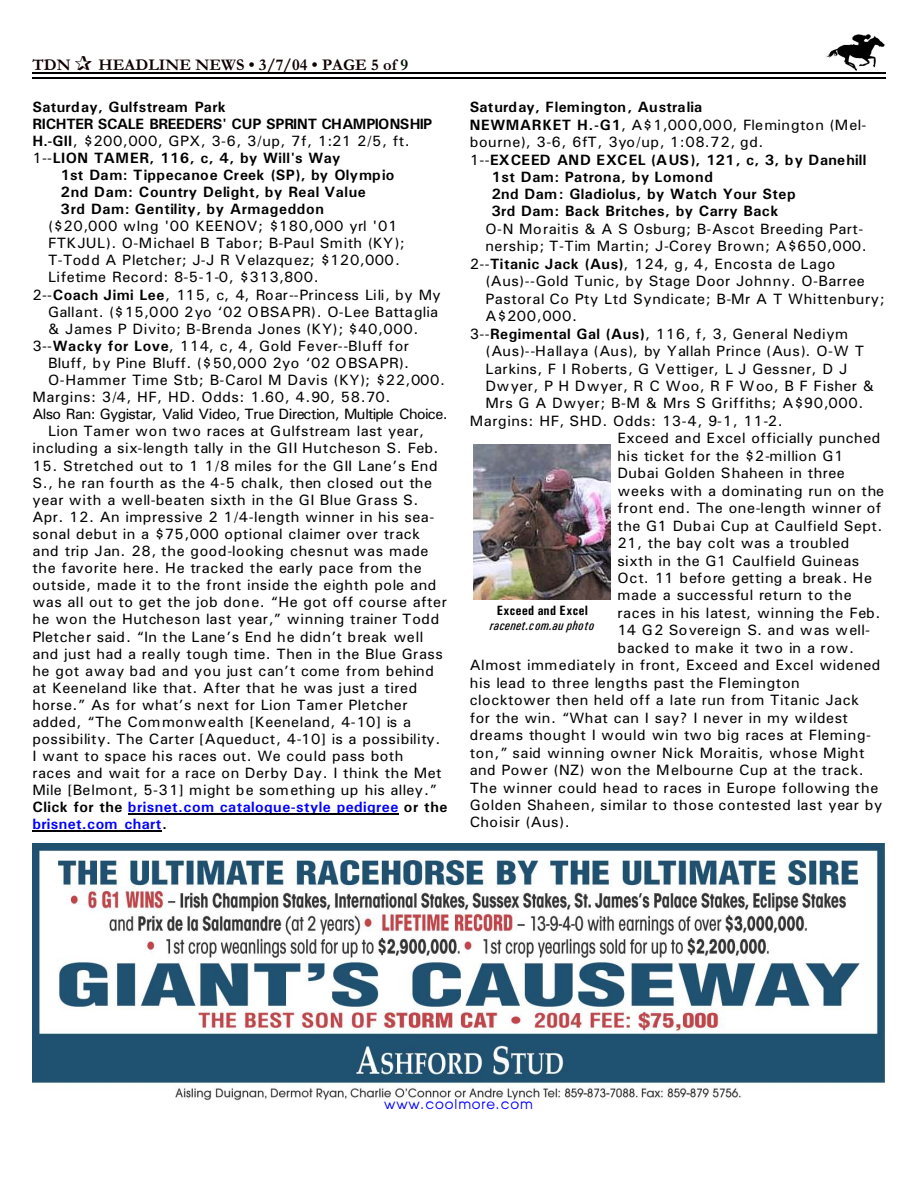
<style>
.page{position:relative;width:918px;height:1188px;background:#fff}
.page>*{position:absolute;margin:0;border:0;box-sizing:border-box;transform-origin:0 0}
.t1{font:700 16.5px "Garamond";letter-spacing:.005em;color:#0f0000}
.t2{font:15px/17.1px "Univers";letter-spacing:.03em;color:#000}
.t3{font:700 15px "Univers";letter-spacing:.03em;color:#000}
.t4{font:15px "Univers";letter-spacing:.01em;color:#000}
.t5{font:700 15px "Univers";letter-spacing:.01em;color:#000}
.t6{font:15px "Univers";letter-spacing:.06em;color:#000}
.t7{font:15px "Univers";letter-spacing:.055em;color:#000}
.t8{font:15px "Univers";letter-spacing:-.04em;color:#000}
.t9{font:700 15px "Univers";letter-spacing:-.02em;color:#000}
.t10{font:italic 13.5px "Univers Condensed";letter-spacing:.015em;color:#000}
.t11{font:13.5px "Advance";letter-spacing:.065em;color:#00f}
.t12{font:700 13.5px "Univers Condensed";letter-spacing:.035em;color:#000}
.s1{color:#001400}
.s2{font-weight:700}
.s3{font-weight:400}
.s4{font-weight:700;color:#00f}
</style>
<div class="page">
<img style="left:826px;top:34px;width:59px;height:36px">
<hr style="left:32px;top:72px;width:853px;height:1px;background:#000">
<hr style="left:32px;top:77px;width:853px;height:2px;background:#000">
<img style="left:32px;top:844px;width:852px;height:257px">
<img style="left:474px;top:445px;width:136px;height:154px">
<hr style="left:128px;top:814px;width:271px;height:1px;background:#000">
<hr style="left:32px;top:831px;width:130px;height:1px;background:#000">
<p class="t1" style="left:32px;top:59px;width:40px">TDN</p>
<p class="t1" style="left:98px;top:59px;width:311px">HEADLINE NEWS • 3/7/04 • PAGE 5 of <span class="s1">9</span></p>
<p class="t3" style="left:32px;top:102px;width:195px">Saturday, Gulfstream Park</p>
<p class="t9" style="left:32px;top:119px;width:401px">RICHTER SCALE BREEDERS' CUP SPRINT CHAMPIONSHIP</p>
<p class="t2" style="left:32px;top:134px;width:379px"><span class="s2">H.-GII</span>, $200,000, GPX, 3-6, 3/up, 7f, 1:21 2/5, ft.</p>
<p class="t3" style="left:32px;top:153px;width:310px"><span class="s3">1--</span>LION TAMER, 116, c, 4, by Will's Way</p>
<p class="t5" style="left:61px;top:170px;width:335px">1st Dam: Tippecanoe Creek (SP), by Olympio</p>
<p class="t3" style="left:61px;top:187px;width:307px">2nd Dam: Country Delight, by Real Value</p>
<p class="t3" style="left:61px;top:204px;width:265px">3rd Dam: Gentility, by Armageddon</p>
<p class="t2" style="left:48px;top:219px;width:351px">($20,000 wlng '00 KEENOV; $180,000 yrl '01</p>
<p class="t2" style="left:48px;top:236px;width:358px">FTKJUL). O-Michael B Tabor; B-Paul Smith (KY);</p>
<p class="t2" style="left:48px;top:253px;width:353px">T-Todd A Pletcher; J-J R Velazquez; $120,000.</p>
<p class="t2" style="left:48px;top:270px;width:272px">Lifetime Record: 8-5-1-0, $313,800.</p>
<p class="t4" style="left:32px;top:289px;width:410px">2--<span class="s2">Coach Jimi Lee</span>, 115, c, 4, Roar--Princess Lili, by My</p>
<p class="t4" style="left:48px;top:306px;width:392px">Gallant. ($15,000 2yo ‘02 OBSAPR). O-Lee Battaglia</p>
<p class="t2" style="left:48px;top:321px;width:372px">&amp; James P Divito; B-Brenda Jones (KY); $40,000.</p>
<p class="t2" style="left:32px;top:338px;width:378px">3--<span class="s2">Wacky for Love</span>, 114, c, 4, Gold Fever--Bluff for</p>
<p class="t2" style="left:48px;top:356px;width:363px">Bluff, by Pine Bluff. ($50,000 2yo ‘02 OBSAPR).</p>
<p class="t2" style="left:48px;top:373px;width:399px">O-Hammer Time Stb; B-Carol M Davis (KY); $22,000.</p>
<p class="t2" style="left:32px;top:390px;width:360px">Margins: 3/4, HF, HD. Odds: 1.60, 4.90, 58.70.</p>
<p class="t8" style="left:32px;top:409px;width:417px">Also Ran: Gygistar, Valid Video, True Direction, Multiple Choice.</p>
<p class="t2" style="left:48px;top:424px;width:378px">Lion Tamer won two races at Gulfstream last year,</p>
<p class="t2" style="left:32px;top:441px;width:408px">including a six-length tally in the GII Hutcheson S. Feb.</p>
<p class="t2" style="left:32px;top:458px;width:417px">15. Stretched out to 1 1/8 miles for the GII Lane’s End S., he ran fourth as the 4-5 chalk, then closed out the year with a well-beaten sixth in the GI Blue Grass S.<br>Apr. 12. An impressive 2 1/4-length winner in his sea&shy;sonal debut in a $75,000 optional claimer over track and trip Jan. 28, the good-looking chesnut was made the favorite here. He tracked the early pace from the outside, made it to the front inside the eighth pole and was all out to get the job done. “He got off course after he won the Hutcheson last year,” winning trainer Todd Pletcher said. “In the Lane’s End he didn’t break well and just had a really tough time. Then in the Blue Grass he got away bad and you just can’t come from behind at Keeneland like that. After that he was just a tired horse.” As for what’s next for Lion Tamer Pletcher added, “The Commonwealth [Keeneland, 4-10] is a possibility. The Carter [Aqueduct, 4-10] is a possibility.<br>I want to space his races out. We could pass both<br>races and wait for a race on Derby Day. I think the Met Mile [Belmont, 5-31] might be something up his alley.” <span class="s2">Click for the</span> <span class="s4">brisnet.com catalogue-style pedigree</span> <span class="s2">or the </span><span class="s4">brisnet.com chart</span><span class="s2">.</span></p>
<p class="t5" style="left:470px;top:102px;width:234px">Saturday, Flemington, Australia</p>
<p class="t4" style="left:470px;top:119px;width:398px"><span class="s2">NEWMARKET H.-G1</span>, A$1,000,000, Flemington (Mel-</p>
<p class="t2" style="left:470px;top:135px;width:295px">bourne), 3-6, 6fT, 3yo/up, 1:08.72, gd.</p>
<p class="t5" style="left:470px;top:154px;width:398px"><span class="s3">1--</span>EXCEED AND EXCEL (AUS), 121, c, 3, by Danehill</p>
<p class="t3" style="left:491px;top:171px;width:223px">1st Dam: Patrona, by Lomond</p>
<p class="t3" style="left:491px;top:189px;width:306px">2nd Dam: Gladiolus, by Watch Your Step</p>
<p class="t3" style="left:491px;top:206px;width:288px">3rd Dam: Back Britches, by Carry Back</p>
<p class="t2" style="left:485px;top:221px;width:380px">O-N Moraitis &amp; A S Osburg; B-Ascot Breeding Part-</p>
<p class="t2" style="left:485px;top:239px;width:383px">nership; T-Tim Martin; J-Corey Brown; A$650,000.</p>
<p class="t2" style="left:470px;top:256px;width:367px">2--<span class="s2">Titanic Jack (Aus)</span>, 124, g, 4, Encosta de Lago</p>
<p class="t2" style="left:485px;top:274px;width:381px">(Aus)--Gold Tunic, by Stage Door Johnny. O-Barree</p>
<p class="t2" style="left:485px;top:291px;width:401px">Pastoral Co Pty Ltd Syndicate; B-Mr A T Whittenbury;</p>
<p class="t2" style="left:485px;top:309px;width:93px">A$200,000.</p>
<p class="t2" style="left:470px;top:326px;width:380px">3--<span class="s2">Regimental Gal (Aus)</span>, 116, f, 3, General Nediym</p>
<p class="t6" style="left:485px;top:346px;width:380px">(Aus)--Hallaya (Aus), by Yallah Prince (Aus). O-W T</p>
<p class="t7" style="left:485px;top:363px;width:364px">Larkins, F I Roberts, G Vettiger, L J Gessner, D J</p>
<p class="t2" style="left:485px;top:379px;width:390px">Dwyer, P H Dwyer, R C Woo, R F Woo, B F Fisher &amp;</p>
<p class="t2" style="left:485px;top:396px;width:379px">Mrs G A Dwyer; B-M &amp; Mrs S Griffiths; A$90,000.</p>
<p class="t2" style="left:470px;top:413px;width:315px">Margins: HF, SHD. Odds: 13-4, 9-1, 11-2.</p>
<p class="t2" style="left:617px;top:431px;width:264px">Exceed and Excel officially punched</p>
<p class="t2" style="left:617px;top:448px;width:228px">his ticket for the $2-million G1</p>
<p class="t2" style="left:617px;top:466px;width:229px">Dubai Golden Shaheen in three</p>
<p class="t2" style="left:617px;top:483px;width:268px">weeks with a dominating run on the</p>
<p class="t2" style="left:617px;top:501px;width:266px">front end. The one-length winner of</p>
<p class="t2" style="left:617px;top:518px;width:267px">the G1 Dubai Cup at Caulfield Sept.</p>
<p class="t2" style="left:617px;top:536px;width:234px">21, the bay colt was a troubled</p>
<p class="t2" style="left:617px;top:553px;width:243px">sixth in the G1 Caulfield Guineas</p>
<p class="t7" style="left:617px;top:573px;width:256px">Oct. 11 before getting a break. He</p>
<p class="t2" style="left:617px;top:588px;width:236px">made a successful return to the</p>
<p class="t2" style="left:617px;top:606px;width:264px">races in his latest, winning the Feb.</p>
<p class="t4" style="left:617px;top:625px;width:254px">14 G2 Sovereign S. and was well-</p>
<p class="t6" style="left:617px;top:643px;width:238px">backed to make it two in a row.</p>
<p class="t2" style="left:470px;top:658px;width:412px">Almost immediately in front, Exceed and Excel widened</p>
<p class="t2" style="left:470px;top:675px;width:332px">his lead to three lengths past the Flemington</p>
<p class="t2" style="left:470px;top:693px;width:391px">clocktower then held off a late run from Titanic Jack</p>
<p class="t2" style="left:470px;top:710px;width:380px">for the win. “What can I say? I never in my wildest</p>
<p class="t2" style="left:470px;top:728px;width:403px">dreams thought I would win two big races at Fleming-</p>
<p class="t2" style="left:470px;top:745px;width:396px">ton,” said winning owner Nick Moraitis, whose Might</p>
<p class="t2" style="left:470px;top:763px;width:396px">and Power (NZ) won the Melbourne Cup at the track.</p>
<p class="t2" style="left:470px;top:780px;width:410px">The winner could head to races in Europe following the</p>
<p class="t2" style="left:470px;top:798px;width:414px">Golden Shaheen, similar to those contested last year by</p>
<p class="t2" style="left:470px;top:815px;width:102px">Choisir (Aus).</p>
<p class="t12" style="left:497px;top:605px;width:93px">Exceed and Excel</p>
<p class="t10" style="left:490px;top:621px;width:106px">racenet.com.au photo</p>
<p class="t11" style="left:384px;top:1099px;width:150px">www.coolmore.com</p>
</div>
